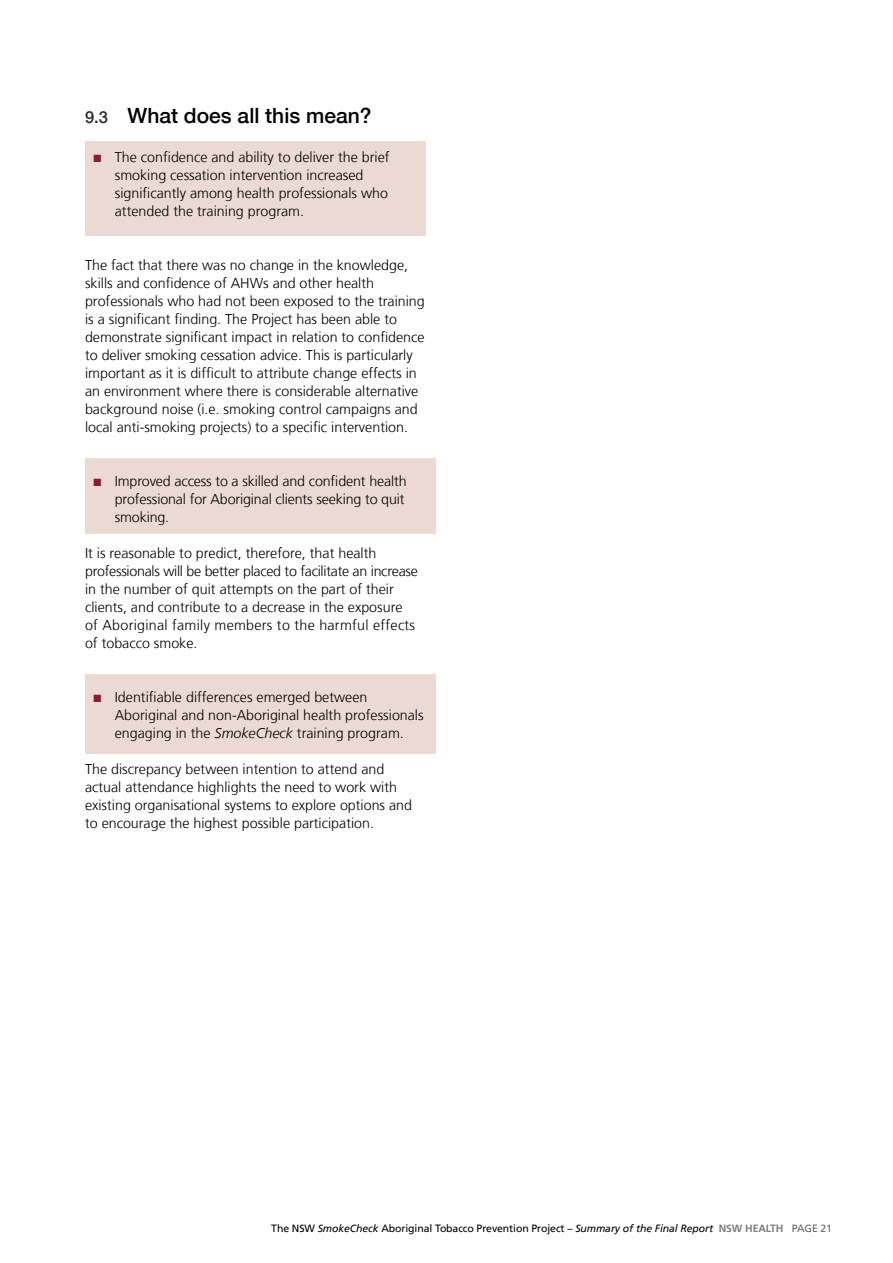
<style>
.page{position:relative;width:893px;height:1263px;background:#fff}
.page>*{position:absolute;margin:0;border:0;box-sizing:border-box;transform-origin:0 0}
.t1{font:500 21px "Helvetica Neue LT";color:#000}
.t2{font:300 14.25px/18px "Frutiger LT";color:#000}
.t3{font:10.5px "Frutiger LT";letter-spacing:-.01em;color:#000}
.s1{font-size:16.5px;color:#2a2a2a}
.s2{color:#891d36}
.s3{font-style:italic}
.s4{font-weight:700;color:#7c7c7c}
.s5{color:#636363}
</style>
<div class="page">
<div style="left:85px;top:141px;width:340px;height:95px;background:#ebdad3"></div>
<div style="left:85px;top:458px;width:351px;height:75px;background:#ebdad3"></div>
<div style="left:85px;top:675px;width:351px;height:79px;background:#ebdad3"></div>
<h1 class="t1" style="left:85px;top:103px;width:288px"><span class="s1">9.3</span> What does all this mean?</h1>
<p class="t2" style="left:115px;top:148px;width:276px;text-indent:-21px"><span class="s2">■</span> The confidence and ability to deliver the brief smoking cessation intervention increased significantly among health professionals who attended the training program.</p>
<p class="t2" style="left:85px;top:256px;width:341px">The fact that there was no change in the knowledge, skills and confidence of AHWs and other health professionals who had not been exposed to the training is a significant finding. The Project has been able to demonstrate significant impact in relation to confidence to deliver smoking cessation advice. This is particularly important as it is difficult to attribute change effects in an environment where there is considerable alternative background noise (i.e. smoking control campaigns and local anti-smoking projects) to a specific intervention.</p>
<p class="t2" style="left:115px;top:472px;width:293px;text-indent:-21px"><span class="s2">■</span> Improved access to a skilled and confident health professional for Aboriginal clients seeking to quit smoking.</p>
<p class="t2" style="left:85px;top:544px;width:334px">It is reasonable to predict, therefore, that health professionals will be better placed to facilitate an increase in the number of quit attempts on the part of their clients, and contribute to a decrease in the exposure of Aboriginal family members to the harmful effects of tobacco smoke.</p>
<p class="t2" style="left:115px;top:688px;width:310px;text-indent:-21px"><span class="s2">■</span> Identifiable differences emerged between<br>Aboriginal and non-Aboriginal health professionals engaging in the <span class="s3">SmokeCheck</span> training program.</p>
<p class="t2" style="left:85px;top:760px;width:329px">The discrepancy between intention to attend and actual attendance highlights the need to work with existing organisational systems to explore options and to encourage the highest possible participation.</p>
<p class="t3" style="left:271px;top:1222px;width:562px">The NSW <span class="s3">SmokeCheck</span> Aboriginal Tobacco Prevention Project – <span class="s3">Summary of the Final Report</span> <span class="s4">NSW Health</span> <span class="s5">PAGE 21</span></p>
</div>
